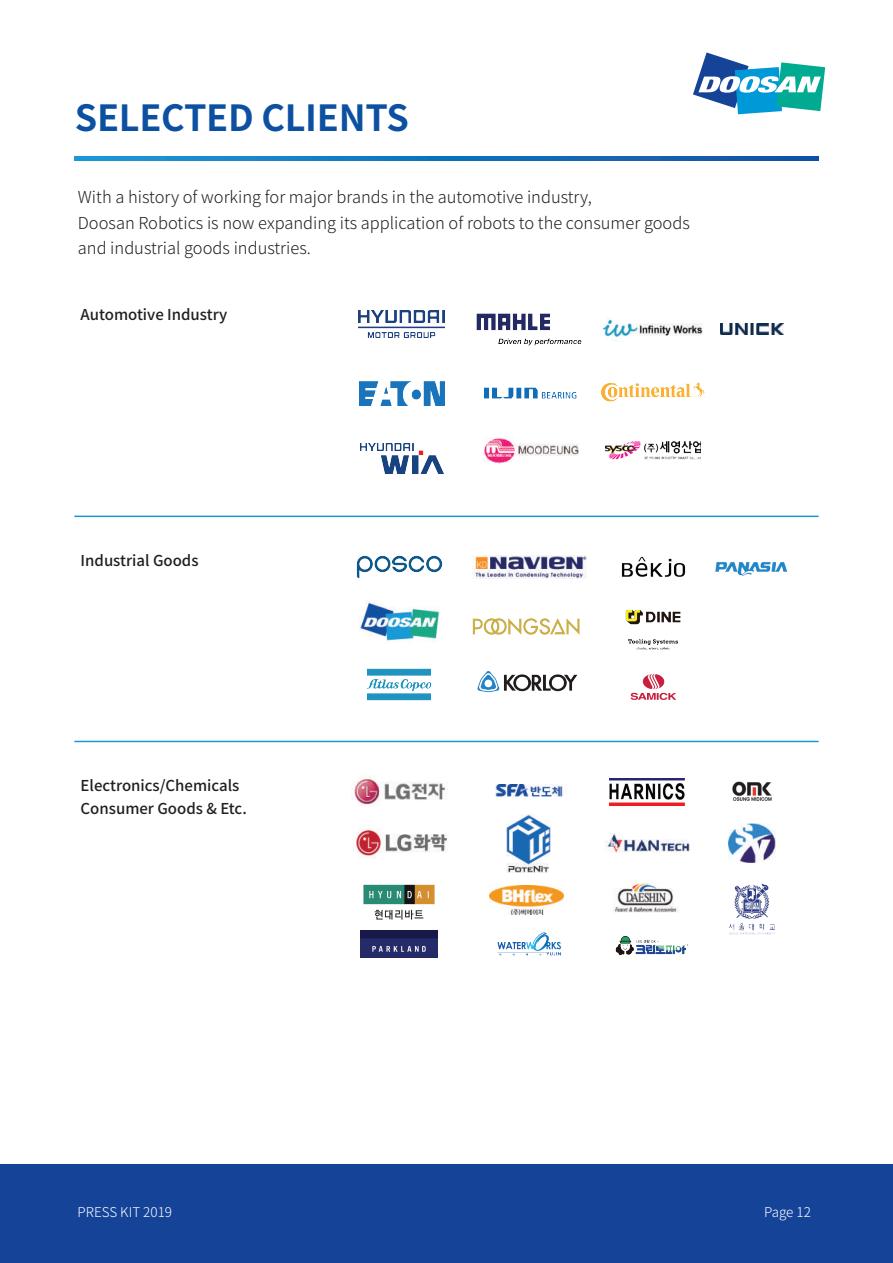
<style>
.page{position:relative;width:893px;height:1263px;background:#fff}
.page>*{position:absolute;margin:0;border:0;box-sizing:border-box;transform-origin:0 0}
.t1{font:700 36px "Noto Sans CJ Kkr";letter-spacing:-.01em;color:#0c51a1}
.t2{font:300 16.5px/25.5px "Noto Sans CJ Kkr";color:#231f20}
.t3{font:500 15px/22.5px "Noto Sans CJ Kkr";color:#231f20}
.t4{font:300 13.5px "Noto Sans CJ Kkr";color:#fff}
</style>
<div class="page">
<svg style="left:75px;top:157px;width:743px;height:4px;background:#1473ba"></svg>
<div style="left:74px;top:516px;width:744px;height:1px;border:1px solid #1999d6"></div>
<div style="left:74px;top:741px;width:744px;height:1px;border:1px solid #1999d6"></div>
<div style="left:0;top:1164px;width:893px;height:99px;background:#154398"></div>
<img style="left:484px;top:438px;width:95px;height:25px">
<img style="left:484px;top:387px;width:93px;height:12px">
<img style="left:359px;top:310px;width:86px;height:28px">
<img style="left:476px;top:313px;width:106px;height:32px">
<img style="left:602px;top:319px;width:101px;height:18px">
<img style="left:720px;top:324px;width:64px;height:11px">
<img style="left:606px;top:442px;width:95px;height:17px">
<img style="left:359px;top:381px;width:86px;height:24px">
<img style="left:360px;top:443px;width:84px;height:31px">
<img style="left:601px;top:382px;width:105px;height:20px">
<img style="left:357px;top:556px;width:85px;height:22px">
<img style="left:715px;top:562px;width:73px;height:14px">
<img style="left:625px;top:610px;width:56px;height:40px">
<img style="left:630px;top:674px;width:47px;height:26px">
<img style="left:621px;top:556px;width:65px;height:21px">
<img style="left:359px;top:600px;width:80px;height:41px">
<img style="left:472px;top:555px;width:115px;height:24px">
<img style="left:367px;top:668px;width:65px;height:32px">
<img style="left:477px;top:671px;width:101px;height:22px">
<img style="left:472px;top:618px;width:108px;height:17px">
<img style="left:354px;top:776px;width:92px;height:29px">
<img style="left:495px;top:784px;width:68px;height:13px">
<img style="left:609px;top:778px;width:76px;height:27px">
<img style="left:732px;top:781px;width:40px;height:20px">
<img style="left:355px;top:828px;width:93px;height:30px">
<img style="left:506px;top:814px;width:45px;height:58px">
<img style="left:606px;top:834px;width:83px;height:19px">
<img style="left:363px;top:884px;width:72px;height:36px">
<img style="left:490px;top:886px;width:74px;height:29px">
<img style="left:613px;top:883px;width:66px;height:30px">
<img style="left:728px;top:824px;width:48px;height:39px">
<img style="left:361px;top:930px;width:77px;height:28px">
<img style="left:497px;top:932px;width:64px;height:24px">
<img style="left:728px;top:883px;width:47px;height:52px">
<img style="left:615px;top:936px;width:74px;height:19px">
<svg style="left:693px;top:52px;width:132px;height:62px"></svg>
<h1 class="t1" style="left:75px;top:97px;width:335px">SELECTED CLIENTS</h1>
<p class="t2" style="left:78px;top:185px;width:613px">With a history of working for major brands in the automotive industry,<br>Doosan Robotics is now expanding its application of robots to the consumer goods and industrial goods industries.</p>
<p class="t3" style="left:81px;top:304px;width:148px">Automotive Industry</p>
<p class="t3" style="left:81px;top:550px;width:120px">Industrial Goods</p>
<p class="t3" style="left:81px;top:775px;width:168px">Electronics/Chemicals<br>Consumer Goods &amp; Etc.</p>
<p class="t4" style="left:78px;top:1204px;width:96px">PRESS KIT 2019</p>
<p class="t4" style="left:764px;top:1204px;width:48px">Page 12</p>
</div>
